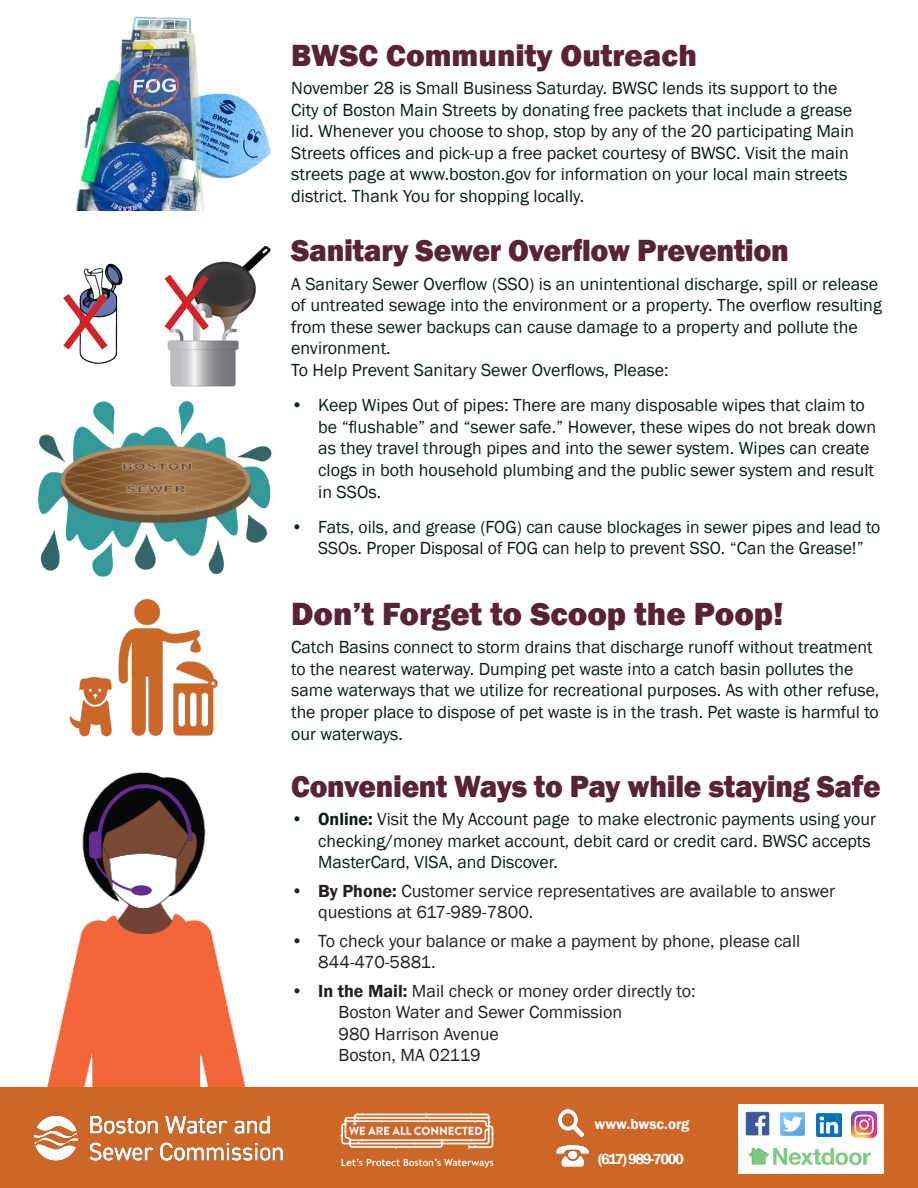
<style>
.page{position:relative;width:918px;height:1188px;background:#fff}
.page>*{position:absolute;margin:0;border:0;box-sizing:border-box;transform-origin:0 0}
.Paragraph_Style_for{font:800 33px "Franklin Gothic";color:#5a2236}
.Paragraph_Style_for-2{font:800 31.5px "Franklin Gothic";letter-spacing:-.01em;color:#5a2236;scale:.95 1}
.Paragraph_Style_for-3{font:800 31.5px "Franklin Gothic";letter-spacing:-.01em;color:#5a2236;scale:.96 1}
.Paragraph_Style_for-4{font:800 31.5px "Franklin Gothic";letter-spacing:-.01em;color:#5a2236}
.Paragraph_Style_for-5{font:18px/21.6px "Franklin Gothic";color:#091e14}
.Paragraph_Style_for-6{font:18px/21.6px "Franklin Gothic";color:#231f20}
.t1{font:600 15px "Franklin Gothic";letter-spacing:-.09em;color:#fff}
.t2{font:600 15px "Franklin Gothic";color:#fff}
.s1{font-weight:600}
</style>
<div class="page">
<img style="left:0;top:772px;width:286px;height:316px">
<div style="left:0;top:1088px;width:918px;height:100px;background:#cc6728"></div>
<div style="left:738px;top:1104px;width:145px;height:70px;background:#fff"></div>
<img style="left:816px;top:1113px;width:25px;height:24px">
<img style="left:780px;top:1112px;width:25px;height:24px">
<img style="left:852px;top:1111px;width:24px;height:26px">
<img style="left:748px;top:1148px;width:123px;height:17px">
<img style="left:745px;top:1111px;width:25px;height:25px">
<img style="left:34px;top:1115px;width:249px;height:46px">
<img style="left:558px;top:1110px;width:26px;height:27px">
<img style="left:556px;top:1145px;width:33px;height:22px">
<img style="left:340px;top:1113px;width:154px;height:55px">
<img style="left:69px;top:618px;width:149px;height:119px">
<img style="left:76px;top:17px;width:195px;height:193px">
<img style="left:37px;top:400px;width:235px;height:218px">
<img style="left:205px;top:245px;width:66px;height:63px">
<img style="left:167px;top:301px;width:81px;height:86px">
<svg style="left:164px;top:267px;width:52px;height:71px"></svg>
<img style="left:81px;top:263px;width:42px;height:101px">
<svg style="left:63px;top:287px;width:51px;height:70px"></svg>
<img style="left:73px;top:777px;width:135px;height:125px">
<p class="Paragraph_Style_for-4" style="left:291px;top:35px;width:407px">BWSC Community Outreach</p>
<p class="Paragraph_Style_for-5" style="left:291px;top:77px;width:565px">November 28 is Small Business Saturday. BWSC lends its support to the City of Boston Main Streets by donating free packets that include a grease lid. Whenever you choose to shop, stop by any of the 20 participating Main Streets offices and pick-up a free packet courtesy of BWSC. Visit the main streets page at www.boston.gov for information on your local main streets district. Thank You for shopping locally.</p>
<p class="Paragraph_Style_for-3" style="left:291px;top:230px;width:520px">Sanitary Sewer Overflow Prevention</p>
<p class="Paragraph_Style_for-5" style="left:291px;top:273px;width:592px">A Sanitary Sewer Overflow (SSO) is an unintentional discharge, spill or release of untreated sewage into the environment or a property. The overflow resulting from these sewer backups can cause damage to a property and pollute the environment.<br>To Help Prevent Sanitary Sewer Overflows, Please:</p>
<p class="Paragraph_Style_for-5" style="left:318px;top:395px;width:560px;text-indent:-27px">• Keep Wipes Out of pipes: There are many disposable wipes that claim to be “flushable” and “sewer safe.” However, these wipes do not break down as they travel through pipes and into the sewer system. Wipes can create clogs in both household plumbing and the public sewer system and result in SSOs.</p>
<p class="Paragraph_Style_for-5" style="left:291px;top:516px;width:591px;text-align:center">• Fats, oils, and grease (FOG) can cause blockages in sewer pipes and lead to<br>SSOs. Proper Disposal of FOG can help to prevent SSO. “Can the Grease!”</p>
<p class="Paragraph_Style_for" style="left:291px;top:592px;width:494px">Don’t Forget to Scoop the Poop!</p>
<p class="Paragraph_Style_for-5" style="left:291px;top:637px;width:590px">Catch Basins connect to storm drains that discharge runoff without treatment to the nearest waterway. Dumping pet waste into a catch basin pollutes the same waterways that we utilize for recreational purposes. As with other refuse, the proper place to dispose of pet waste is in the trash. Pet waste is harmful to our waterways.</p>
<p class="Paragraph_Style_for-2" style="left:291px;top:766px;width:622px">Convenient Ways to Pay while staying Safe</p>
<p class="Paragraph_Style_for-5" style="left:318px;top:809px;width:559px;text-indent:-27px"><span class="s1">• Online:</span> Visit the My Account page to make electronic payments using your checking/money market account, debit card or credit card. BWSC accepts<br>MasterCard, VISA, and Discover.</p>
<p class="Paragraph_Style_for-6" style="left:318px;top:880px;width:518px;text-indent:-27px"><span class="s1">• By Phone:</span> Customer service representatives are available to answer questions at 617-989-7800.</p>
<p class="Paragraph_Style_for-6" style="left:318px;top:930px;width:484px;text-indent:-27px">• To check your balance or make a payment by phone, please call<br>844-470-5881.</p>
<p class="Paragraph_Style_for-6" style="left:291px;top:980px;width:406px"><span class="s1">• In the Mail:</span> Mail check or money order directly to:</p>
<p class="Paragraph_Style_for-6" style="left:338px;top:1002px;width:285px">Boston Water and Sewer Commission</p>
<p class="Paragraph_Style_for-6" style="left:338px;top:1023px;width:162px">980 Harrison Avenue</p>
<p class="Paragraph_Style_for-6" style="left:338px;top:1045px;width:144px">Boston, MA 02119</p>
<p class="t2" style="left:595px;top:1114px;width:97px">www.bwsc.org</p>
<p class="t1" style="left:598px;top:1149px;width:87px">(617) 989-7000</p>
</div>
